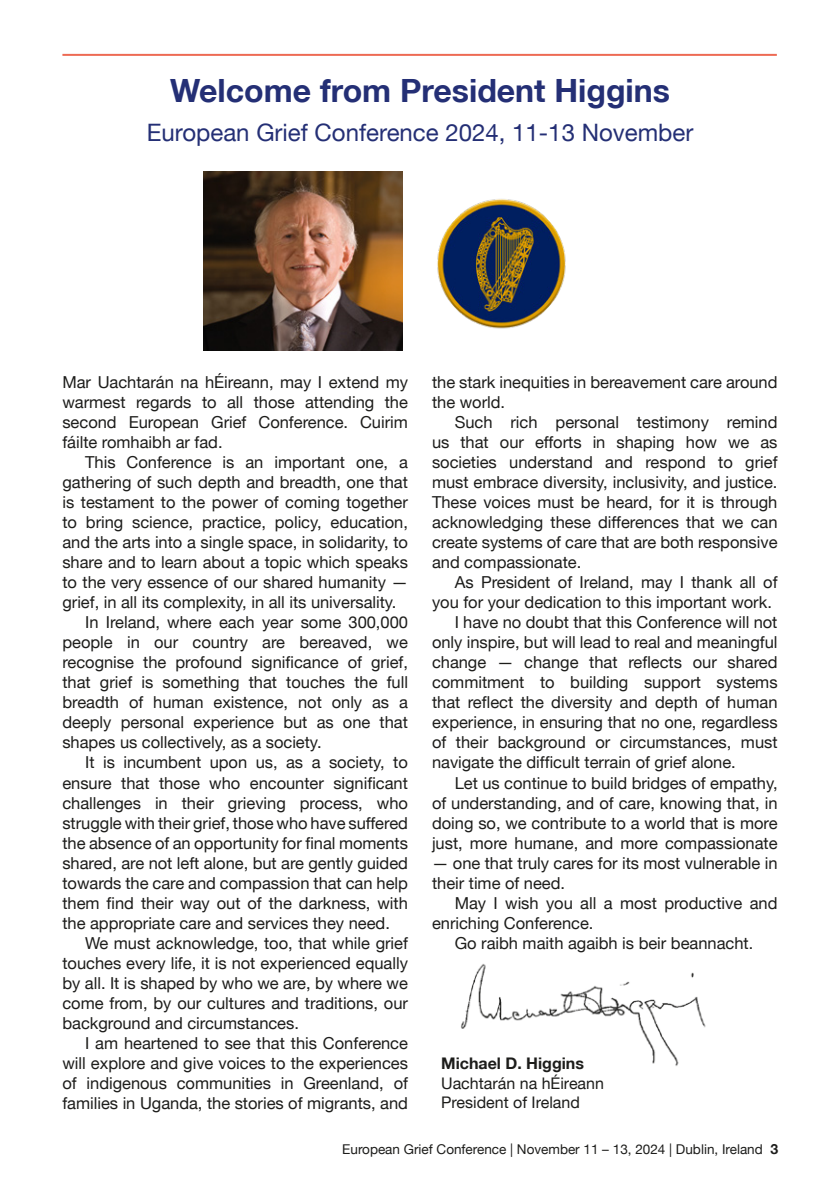
<style>
.page{position:relative;width:840px;height:1191px;background:#fff}
.page>*{position:absolute;margin:0;border:0;box-sizing:border-box;transform-origin:0 0}
.t1{font:700 32px "Helvetica Neue LT";color:#242f75}
.t2{font:24px "Helvetica Neue LT";color:#242f75}
.t3{font:16.4px/20px "Helvetica Neue LT";color:#1d1d1b;text-align:justify}
.t4{font:16px "Helvetica Neue LT";color:#1d1d1b}
.t5{font:700 16px "Helvetica Neue LT";color:#1d1d1b}
.t6{font:13.6px "Helvetica Neue";color:#1d1d1b}
.s1{font-size:16px}
.s2{font-weight:700;font-size:14px}
</style>
<div class="page">
<hr style="left:62px;top:54px;width:714px;height:2px;background:#ed6a53">
<hr style="left:0;top:0;width:1px;height:517px;background:#242f75">
<img style="left:204px;top:171px;width:198px;height:179px">
<img style="left:461px;top:964px;width:245px;height:102px">
<img style="left:437px;top:199px;width:129px;height:130px">
<p class="t1" style="left:170px;top:71px;width:501px">Welcome from President Higgins</p>
<p class="t2" style="left:147px;top:118px;width:547px">European Grief Conference 2024, 11-13 November</p>
<p class="t3" style="left:62px;top:372px;width:347px">Mar Uachtarán na hÉireann, may I extend my warmest regards to all those attending the second European Grief Conference. Cuirim fáilte romhaibh ar fad.</p>
<p class="t3" style="left:62px;top:452px;width:347px;text-indent:23px">This Conference is an important one, a gathering of such depth and breadth, one that is testament to the power of coming together to bring science, practice, policy, education, and the arts into a single space, in solidarity, to share and to learn about a topic which speaks to the very essence of our shared humanity — grief, in all its complexity, in all its universality.</p>
<p class="t3" style="left:62px;top:612px;width:347px;text-indent:23px">In Ireland, where each year some 300,000 people in our country are bereaved, we recognise the profound significance of grief, that grief is something that touches the full breadth of human existence, not only as a deeply personal experience but as one that shapes us collectively, as a society.</p>
<p class="t3" style="left:62px;top:752px;width:347px;text-indent:23px">It is incumbent upon us, as a society, to ensure that those who encounter significant challenges in their grieving process, who struggle with their grief, those who have suffered the absence of an opportunity for final moments shared, are not left alone, but are gently guided towards the care and compassion that can help them find their way out of the darkness, with the appropriate care and services they need.</p>
<p class="t3" style="left:62px;top:932px;width:347px;text-indent:23px">We must acknowledge, too, that while grief touches every life, it is not experienced equally by all. It is shaped by who we are, by where we come from, by our cultures and traditions, our background and circumstances.</p>
<p class="t3" style="left:62px;top:1032px;width:347px;text-indent:23px">I am heartened to see that this Conference will explore and give voices to the experiences of indigenous communities in Greenland, of families in Uganda, the stories of migrants, and</p>
<p class="t3" style="left:432px;top:372px;width:347px">the stark inequities in bereavement care around the world.</p>
<p class="t3" style="left:432px;top:412px;width:347px;text-indent:23px">Such rich personal testimony remind us that our efforts in shaping how we as societies understand and respond to grief must embrace diversity, inclusivity, and justice.<br>These voices must be heard, for it is through acknowledging these differences that we can create systems of care that are both responsive and compassionate.</p>
<p class="t3" style="left:432px;top:572px;width:347px;text-indent:23px">As President of Ireland, may I thank all of you for your dedication to this important work.</p>
<p class="t3" style="left:432px;top:612px;width:347px;text-indent:23px">I have no doubt that this Conference will not only inspire, but will lead to real and meaningful change — change that reflects our shared commitment to building support systems that reflect the diversity and depth of human experience, in ensuring that no one, regardless of their background or circumstances, must navigate the difficult terrain of grief alone.</p>
<p class="t3" style="left:432px;top:772px;width:347px;text-indent:23px">Let us continue to build bridges of empathy, of understanding, and of care, knowing that, in doing so, we contribute to a world that is more just, more humane, and more compassionate</p>
<p class="t3" style="left:432px;top:852px;width:347px">— one that truly cares for its most vulnerable in their time of need.</p>
<p class="t3" style="left:432px;top:892px;width:347px;text-indent:23px">May I wish you all a most productive and enriching Conference.</p>
<p class="t3" style="left:454px;top:932px;width:300px">Go raibh maith agaibh is beir beannacht<span class="s1">.</span></p>
<p class="t5" style="left:441px;top:1053px;width:144px">Michael D. Higgins</p>
<p class="t4" style="left:441px;top:1073px;width:164px">Uachtarán na hÉireann</p>
<p class="t4" style="left:441px;top:1092px;width:140px">President of Ireland</p>
<p class="t6" style="left:342px;top:1139px;width:437px">European Grief Conference | November 11 – 13, 2024 | Dublin, Ireland <span class="s2">3</span></p>
</div>
